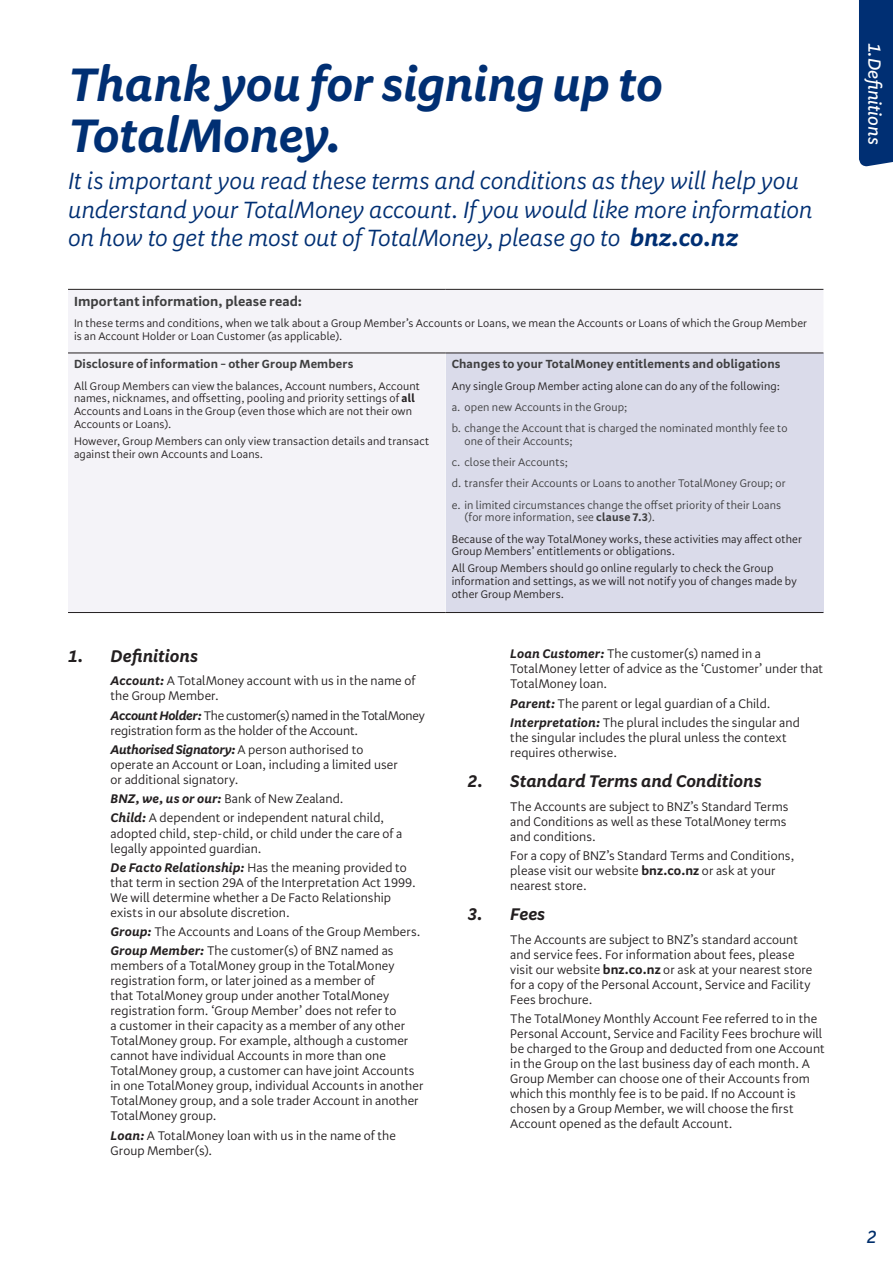
<style>
.page{position:relative;width:893px;height:1263px;background:#fff}
.page>*{position:absolute;margin:0;border:0;box-sizing:border-box;transform-origin:0 0}
.TOP__Heading{font:italic 700 48px/51px "Serrano Pro";letter-spacing:-.01em;color:#002f73}
.TOP__Intro{font:italic 24px/28.5px "Serrano Pro";letter-spacing:-.01em;color:#002f73}
.INSIDE__Body_text{font:italic 600 18px "Serrano Pro";letter-spacing:-.01em;color:#fff}
.INSIDE__Body_text-2{font:italic 600 18px "Serrano Pro";color:#002e6b}
.INSIDE__Sub-head_1{font:italic 700 17.25px "Serrano Pro";letter-spacing:-.005em;color:#231f20}
.INSIDE__Tips_-_Large{font:700 13.5px "Serrano Pro";letter-spacing:.01em;color:#3e3e3f}
.INSIDE__Indent_Body{font:12.75px/15px "Serrano Pro";letter-spacing:.005em;color:#231f20}
.INSIDE__Indent_Body-2{font:12.75px/15px "Serrano Pro";letter-spacing:-.015em;color:#231f20}
.INSIDE__Tips_-_Head{font:700 12px "Serrano Pro";letter-spacing:.015em;color:#3e3e3f}
.INSIDE__Tips_-_body{font:11.25px/12.8px "Serrano Pro";letter-spacing:.01em;color:#231f20}
.INSIDE__Tips_-_body-2{font:11.25px/12.8px "Serrano Pro";letter-spacing:.01em;color:#3e3e3f}
.INSIDE__Tips_-_Large-2{font:11.25px/12.8px "Serrano Pro";letter-spacing:.01em;color:#231f20}
.s1{font-weight:700}
.s2{font-weight:700;font-style:italic}
</style>
<div class="page">
<div style="left:68px;top:290px;width:755px;height:322px;background:#f4f3f8"></div>
<div style="left:446px;top:353px;width:377px;height:259px;background:#dadbea"></div>
<hr style="left:68px;top:289px;width:378px;height:1px;background:#231f20">
<hr style="left:446px;top:289px;width:377px;height:1px;background:#231f20">
<hr style="left:68px;top:353px;width:378px;height:1px;background:#231f20">
<hr style="left:446px;top:353px;width:377px;height:1px;background:#231f20">
<hr style="left:68px;top:612px;width:378px;height:1px;background:#231f20">
<hr style="left:446px;top:612px;width:377px;height:1px;background:#231f20">
<div style="left:859px;top:0;width:34px;height:166px;background:#002f73"></div>
<p class="TOP__Heading" style="left:68px;top:61px;width:596px">Thank you for signing up to<br>TotalMoney.</p>
<p class="TOP__Intro" style="left:68px;top:167px;width:746px">It is important you read these terms and conditions as they will help you understand your TotalMoney account. If you would like more information on how to get the most out of TotalMoney, please go to <span class="s1">bnz.co.nz</span></p>
<p class="INSIDE__Tips_-_Large" style="left:74px;top:293px;width:230px">Important information, please read:</p>
<p class="INSIDE__Tips_-_Large-2" style="left:74px;top:317px;width:735px">In these terms and conditions, when we talk about a Group Member’s Accounts or Loans, we mean the Accounts or Loans of which the Group Member is an Account Holder or Loan Customer (as applicable).</p>
<p class="INSIDE__Tips_-_Head" style="left:74px;top:357px;width:281px">Disclosure of information – other Group Members</p>
<p class="INSIDE__Tips_-_body" style="left:74px;top:380px;width:347px">All Group Members can view the balances, Account numbers, Account names, nicknames, and offsetting, pooling and priority settings of <span class="s1">all </span>Accounts and Loans in the Group (even those which are not their own Accounts or Loans).</p>
<p class="INSIDE__Tips_-_body" style="left:74px;top:435px;width:357px">However, Group Members can only view transaction details and transact against their own Accounts and Loans.</p>
<p class="INSIDE__Tips_-_Head" style="left:452px;top:357px;width:330px">Changes to your TotalMoney entitlements and obligations</p>
<p class="INSIDE__Tips_-_body" style="left:452px;top:380px;width:330px">Any single Group Member acting alone can do any of the following:</p>
<p class="INSIDE__Tips_-_body-2" style="left:452px;top:401px;width:177px">a. open new Accounts in the Group;</p>
<p class="INSIDE__Tips_-_body-2" style="left:464px;top:422px;width:324px;text-indent:-13px">b. change the Account that is charged the nominated monthly fee to one of their Accounts;</p>
<p class="INSIDE__Tips_-_body-2" style="left:452px;top:456px;width:118px">c. close their Accounts;</p>
<p class="INSIDE__Tips_-_body-2" style="left:452px;top:477px;width:336px">d. transfer their Accounts or Loans to another TotalMoney Group; or</p>
<p class="INSIDE__Tips_-_body-2" style="left:464px;top:499px;width:318px;text-indent:-13px">e. in limited circumstances change the offset priority of their Loans (for more information, see <span class="s1">clause 7.3</span>).</p>
<p class="INSIDE__Tips_-_body" style="left:452px;top:533px;width:352px">Because of the way TotalMoney works, these activities may affect other<br>Group Members’ entitlements or obligations.</p>
<p class="INSIDE__Tips_-_body" style="left:452px;top:562px;width:347px">All Group Members should go online regularly to check the Group information and settings, as we will not notify you of changes made by other Group Members.</p>
<p class="INSIDE__Sub-head_1" style="left:68px;top:646px;width:132px">1. Definitions</p>
<p class="INSIDE__Indent_Body" style="left:111px;top:674px;width:306px"><span class="s2">Account:</span> A TotalMoney account with us in the name of the Group Member.</p>
<p class="INSIDE__Indent_Body-2" style="left:111px;top:708px;width:316px"><span class="s2">Account Holder:</span> The customer(s) named in the TotalMoney registration form as the holder of the Account.</p>
<p class="INSIDE__Indent_Body" style="left:111px;top:742px;width:289px"><span class="s2">Authorised Signatory:</span> A person authorised to operate an Account or Loan, including a limited user or additional signatory.</p>
<p class="INSIDE__Indent_Body" style="left:111px;top:792px;width:235px"><span class="s2">BNZ, we, us or our:</span> Bank of New Zealand.</p>
<p class="INSIDE__Indent_Body" style="left:111px;top:811px;width:293px"><span class="s2">Child:</span> A dependent or independent natural child, adopted child, step-child, or child under the care of a legally appointed guardian.</p>
<p class="INSIDE__Indent_Body" style="left:111px;top:860px;width:307px"><span class="s2">De Facto Relationship:</span> Has the meaning provided to that term in section 29A of the Interpretation Act 1999.<br>We will determine whether a De Facto Relationship exists in our absolute discretion.</p>
<p class="INSIDE__Indent_Body" style="left:111px;top:924px;width:311px"><span class="s2">Group:</span> The Accounts and Loans of the Group Members.</p>
<p class="INSIDE__Indent_Body" style="left:111px;top:944px;width:314px"><span class="s2">Group Member:</span> The customer(s) of BNZ named as members of a TotalMoney group in the TotalMoney registration form, or later joined as a member of<br>that TotalMoney group under another TotalMoney registration form. ‘Group Member’ does not refer to<br>a customer in their capacity as a member of any other TotalMoney group. For example, although a customer cannot have individual Accounts in more than one TotalMoney group, a customer can have joint Accounts in one TotalMoney group, individual Accounts in another TotalMoney group, and a sole trader Account in another TotalMoney group.</p>
<p class="INSIDE__Indent_Body" style="left:111px;top:1128px;width:287px"><span class="s2">Loan:</span> A TotalMoney loan with us in the name of the<br>Group Member(s).</p>
<p class="INSIDE__Indent_Body" style="left:510px;top:647px;width:315px"><span class="s2">Loan Customer:</span> The customer(s) named in a<br>TotalMoney letter of advice as the ‘Customer’ under that<br>TotalMoney loan.</p>
<p class="INSIDE__Indent_Body" style="left:510px;top:696px;width:262px"><span class="s2">Parent:</span> The parent or legal guardian of a Child.</p>
<p class="INSIDE__Indent_Body" style="left:510px;top:715px;width:291px"><span class="s2">Interpretation:</span> The plural includes the singular and the singular includes the plural unless the context requires otherwise.</p>
<p class="INSIDE__Sub-head_1" style="left:468px;top:771px;width:296px">2. Standard Terms and Conditions</p>
<p class="INSIDE__Indent_Body" style="left:510px;top:799px;width:280px">The Accounts are subject to BNZ’s Standard Terms and Conditions as well as these TotalMoney terms and conditions.</p>
<p class="INSIDE__Indent_Body" style="left:510px;top:848px;width:286px">For a copy of BNZ’s Standard Terms and Conditions, please visit our website <span class="s1">bnz.co.nz</span> or ask at your nearest store.</p>
<p class="INSIDE__Sub-head_1" style="left:468px;top:904px;width:79px">3. Fees</p>
<p class="INSIDE__Indent_Body" style="left:510px;top:932px;width:304px">The Accounts are subject to BNZ’s standard account and service fees. For information about fees, please visit our website <span class="s1">bnz.co.nz</span> or ask at your nearest store for a copy of the Personal Account, Service and Facility Fees brochure.</p>
<p class="INSIDE__Indent_Body" style="left:510px;top:1011px;width:316px">The TotalMoney Monthly Account Fee referred to in the Personal Account, Service and Facility Fees brochure will be charged to the Group and deducted from one Account in the Group on the last business day of each month. A Group Member can choose one of their Accounts from which this monthly fee is to be paid. If no Account is chosen by a Group Member, we will choose the first Account opened as the default Account.</p>
<p class="INSIDE__Body_text" style="left:885px;top:43px;width:103px;rotate:90deg">1.Definitions</p>
<p class="INSIDE__Body_text-2" style="left:867px;top:1226px;width:11px">2</p>
</div>
